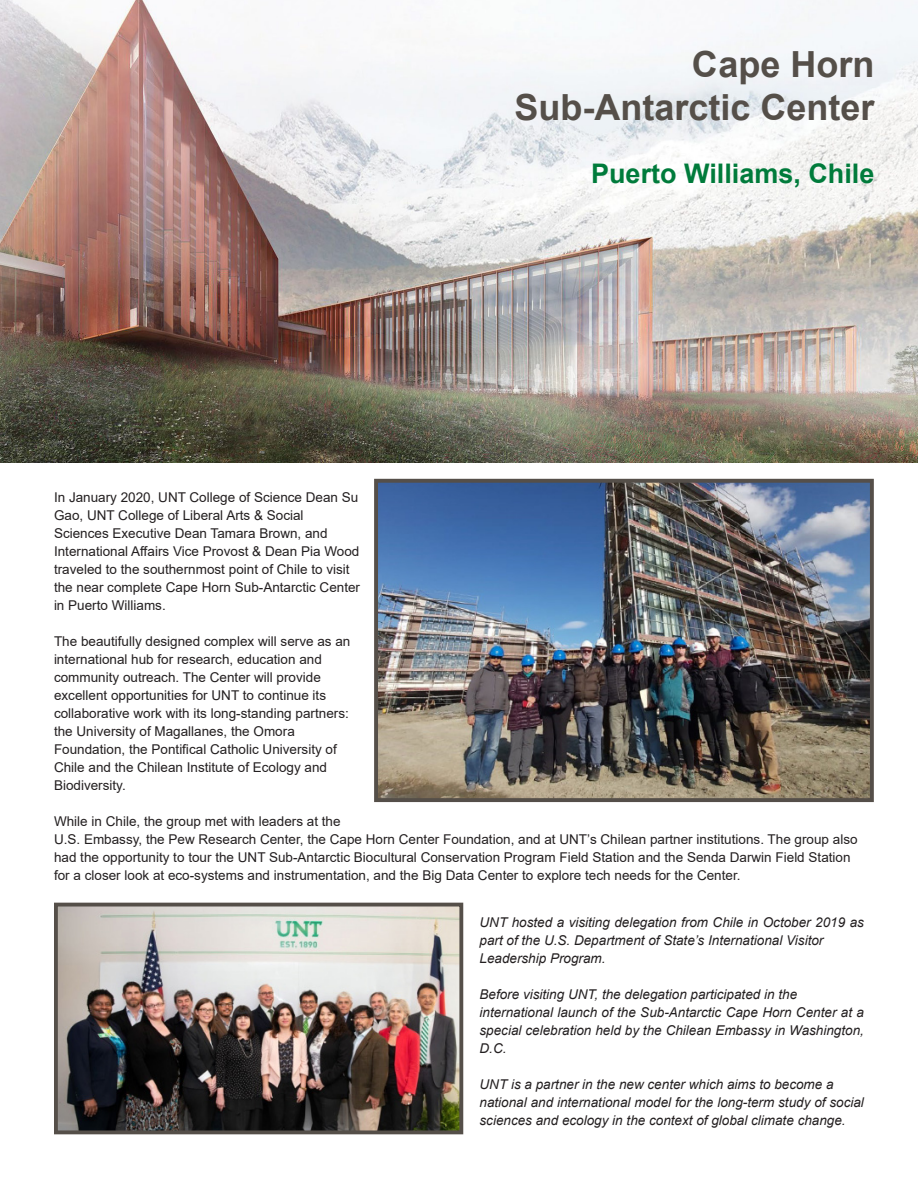
<style>
.page{position:relative;width:918px;height:1188px;background:#fff}
.page>*{position:absolute;margin:0;border:0;box-sizing:border-box;transform-origin:0 0}
.t1{font:700 36px "Arial";color:#554f49}
.t2{font:700 27px "Arial";color:#007b3b}
.t3{font:13.5px/18px "Arial";color:#231f20}
.t4{font:italic 13.5px/18px "Arial";color:#231f20}
</style>
<div class="page">
<img style="left:0;top:0;width:918px;height:462px">
<img style="left:379px;top:484px;width:490px;height:313px">
<div style="left:374px;top:479px;width:500px;height:323px;border:4px solid #554f49"></div>
<img style="left:59px;top:908px;width:399px;height:221px">
<div style="left:54px;top:903px;width:409px;height:231px;border:4px solid #554f49"></div>
<p class="t1" style="left:692px;top:39px;width:184px">Cape Horn</p>
<p class="t1" style="left:514px;top:82px;width:362px">Sub-Antarctic Center</p>
<p class="t2" style="left:591px;top:155px;width:285px">Puerto Williams, Chile</p>
<p class="t3" style="left:54px;top:488px;width:306px">In January 2020, UNT College of Science Dean Su<br>Gao, UNT College of Liberal Arts &amp; Social</p>
<p class="t3" style="left:54px;top:524px;width:275px">Sciences Executive Dean Tamara Brown, and</p>
<p class="t3" style="left:54px;top:542px;width:308px">International Affairs Vice Provost &amp; Dean Pia Wood traveled to the southernmost point of Chile to visit the near complete Cape Horn Sub-Antarctic Center in Puerto Williams.</p>
<p class="t3" style="left:54px;top:632px;width:298px">The beautifully designed complex will serve as an international hub for research, education and</p>
<p class="t3" style="left:54px;top:668px;width:268px">community outreach. The Center will provide</p>
<p class="t3" style="left:54px;top:686px;width:274px">excellent opportunities for UNT to continue its</p>
<p class="t3" style="left:54px;top:704px;width:296px">collaborative work with its long-standing partners: the University of Magallanes, the Omora</p>
<p class="t3" style="left:54px;top:740px;width:284px">Foundation, the Pontifical Catholic University of<br>Chile and the Chilean Institute of Ecology and<br>Biodiversity.</p>
<p class="t3" style="left:54px;top:812px;width:805px">While in Chile, the group met with leaders at the<br>U.S. Embassy, the Pew Research Center, the Cape Horn Center Foundation, and at UNT’s Chilean partner institutions. The group also had the opportunity to tour the UNT Sub-Antarctic Biocultural Conservation Program Field Station and the Senda Darwin Field Station for a closer look at eco-systems and instrumentation, and the Big Data Center to explore tech needs for the Center.</p>
<p class="t4" style="left:480px;top:913px;width:386px">UNT hosted a visiting delegation from Chile in October 2019 as part of the U.S. Department of State’s International Visitor</p>
<p class="t4" style="left:480px;top:949px;width:128px">Leadership Program.</p>
<p class="t4" style="left:480px;top:985px;width:319px">Before visiting UNT, the delegation participated in the</p>
<p class="t4" style="left:480px;top:1003px;width:386px;text-align:justify">international launch of the Sub-Antarctic Cape Horn Center at a special celebration held by the Chilean Embassy in Washington, D.C.</p>
<p class="t4" style="left:480px;top:1075px;width:356px">UNT is a partner in the new center which aims to become a</p>
<p class="t4" style="left:480px;top:1093px;width:386px">national and international model for the long-term study of social sciences and ecology in the context of global climate change.</p>
</div>
